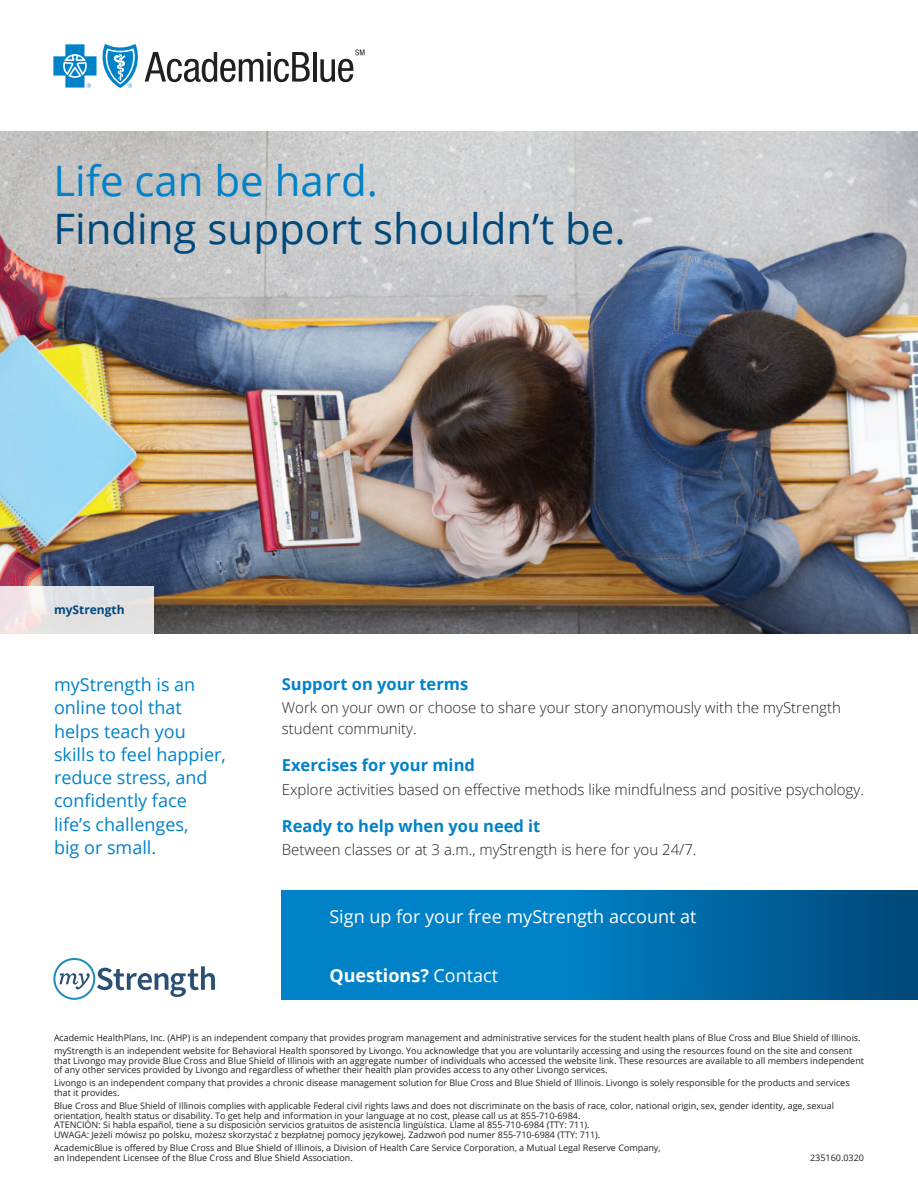
<style>
.page{position:relative;width:918px;height:1188px;background:#fff}
.page>*{position:absolute;margin:0;border:0;box-sizing:border-box;transform-origin:0 0}
.t1{font:42px "Open Sans";color:#00497b}
.t2{font:42px "Open Sans";color:#0082c8}
.t3{font:18px/23.2px "Open Sans";color:#0082c8}
.t4{font:18px "Open Sans";color:#fff}
.t5{font:700 18px "Open Sans";color:#fff}
.t6{font:700 16.5px "Open Sans";color:#0082c8}
.t7{font:300 15px/21px "Open Sans";color:#231f20}
.t8{font:700 12px "Open Sans";color:#00497b}
.t9{font:9px/9.8px "Open Sans";color:#231f20}
.s1{font-weight:400}
</style>
<div class="page">
<img style="left:0;top:132px;width:918px;height:501px">
<svg style="left:0;top:586px;width:154px;height:47px;background:#e6e2e4"></svg>
<svg style="left:145px;top:52px;width:165px;height:30px"></svg>
<hr style="left:313px;top:52px;width:4px;height:30px;background:#231f20">
<svg style="left:320px;top:49px;width:44px;height:33px"></svg>
<svg style="left:53px;top:44px;width:85px;height:44px"></svg>
<svg style="left:53px;top:958px;width:162px;height:42px"></svg>
<svg style="left:282px;top:891px;width:636px;height:109px;background:#0071b1"></svg>
<h1 class="t2" style="left:53px;top:152px;width:326px">Life can be hard.</h1>
<h1 class="t1" style="left:53px;top:200px;width:574px">Finding support shouldn’t be.</h1>
<h3 class="t8" style="left:54px;top:601px;width:72px">myStrength</h3>
<h2 class="t3" style="left:54px;top:672px;width:173px">myStrength is an online tool that helps teach you skills to feel happier, reduce stress, and confidently face life’s challenges,<br>big or small.</h2>
<h3 class="t6" style="left:282px;top:672px;width:188px">Support on your terms</h3>
<h3 class="t7" style="left:282px;top:697px;width:561px">Work on your own or choose to share your story anonymously with the myStrength student community.</h3>
<h3 class="t6" style="left:282px;top:754px;width:195px">Exercises for your mind</h3>
<h3 class="t7" style="left:282px;top:778px;width:584px">Explore activities based on effective methods like mindfulness and positive psychology.</h3>
<h3 class="t6" style="left:282px;top:814px;width:260px">Ready to help when you need it</h3>
<h3 class="t7" style="left:282px;top:839px;width:416px">Between classes or at 3 a.m., myStrength is here for you 24/7.</h3>
<h2 class="t4" style="left:329px;top:904px;width:369px">Sign up for your free myStrength account at</h2>
<h2 class="t5" style="left:329px;top:962px;width:170px">Questions? <span class="s1">Contact</span></h2>
<p class="t9" style="left:54px;top:1031px;width:808px;line-height:13px">Academic HealthPlans, Inc. (AHP) is an independent company that provides program management and administrative services for the student health plans of Blue Cross and Blue Shield of Illinois. myStrength is an independent website for Behavioral Health sponsored by Livongo. You acknowledge that you are voluntarily accessing and using the resources found on the site and consent</p>
<p class="t9" style="left:54px;top:1055px;width:812px">that Livongo may provide Blue Cross and Blue Shield of Illinois with an aggregate number of individuals who accessed the website link. These resources are available to all members independent of any other services provided by Livongo and regardless of whether their health plan provides access to any other Livongo services.</p>
<p class="t9" style="left:54px;top:1078px;width:797px">Livongo is an independent company that provides a chronic disease management solution for Blue Cross and Blue Shield of Illinois. Livongo is solely responsible for the products and services that it provides.</p>
<p class="t9" style="left:54px;top:1101px;width:782px">Blue Cross and Blue Shield of Illinois complies with applicable Federal civil rights laws and does not discriminate on the basis of race, color, national origin, sex, gender identity, age, sexual orientation, health status or disability. To get help and information in your language at no cost, please call us at 855-710-6984.<br>ATENCIÓN: Si habla español, tiene a su disposición servicios gratuitos de asistencia lingüística. Llame al 855-710-6984 (TTY: 711).<br>UWAGA: Jeżeli mówisz po polsku, możesz skorzystać z bezpłatnej pomocy językowej. Zadzwoń pod numer 855-710-6984 (TTY: 711).</p>
<p class="t9" style="left:54px;top:1143px;width:608px">AcademicBlue is offered by Blue Cross and Blue Shield of Illinois, a Division of Health Care Service Corporation, a Mutual Legal Reserve Company, an Independent Licensee of the Blue Cross and Blue Shield Association.</p>
<p class="t9" style="left:810px;top:1153px;width:55px">235160.0320</p>
</div>
